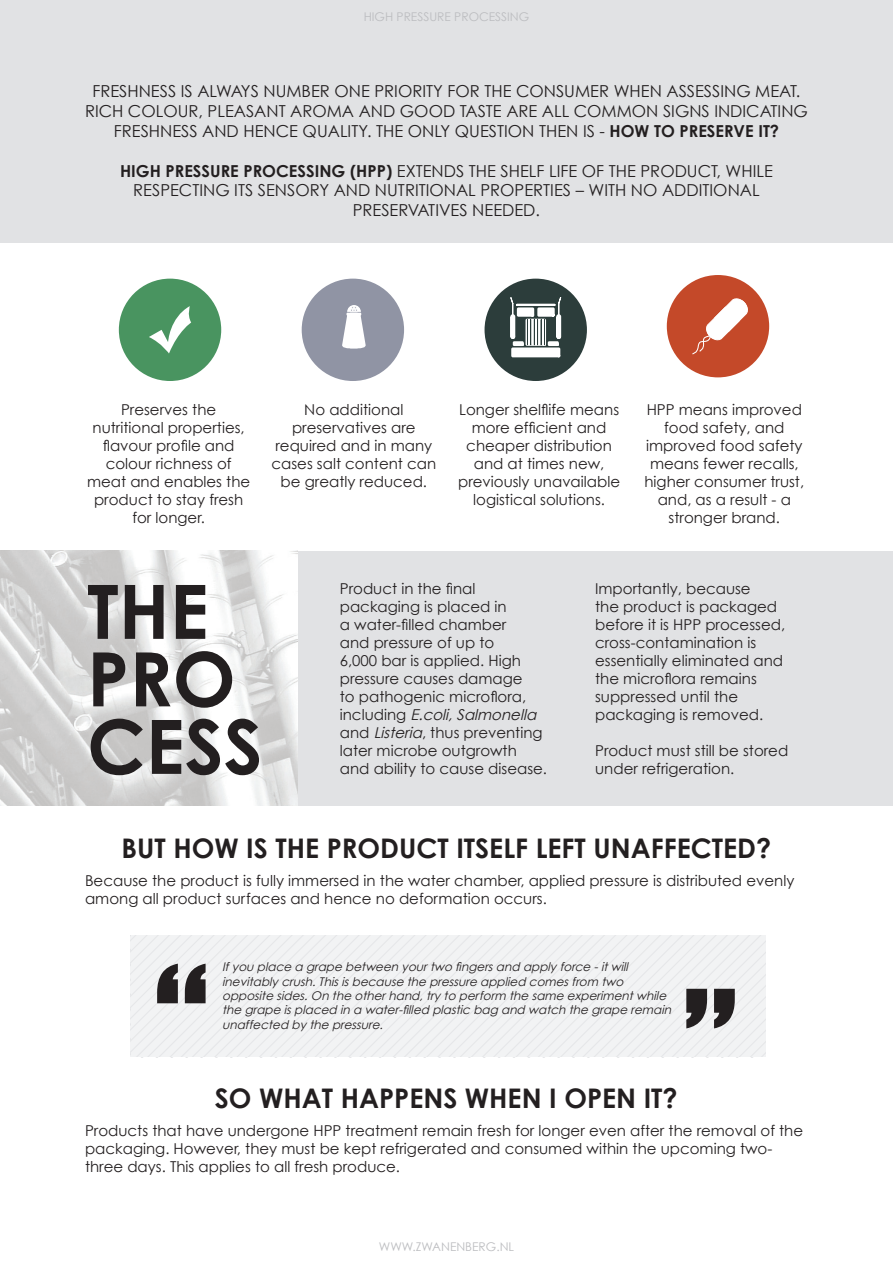
<style>
.page{position:relative;width:893px;height:1263px;background:#fff}
.page>*{position:absolute;margin:0;border:0;box-sizing:border-box;transform-origin:0 0}
.t1{font:183px "JCH Ead A";color:#231f20}
.t2{font:700 75px/67.5px "Century Gothic";color:#231f20}
.t3{font:700 27px "Century Gothic";color:#231f20}
.t4{font:16.5px/19.8px "Century Gothic";color:#231f20;text-align:center}
.t5{font:15px/18px "Century Gothic";color:#231f20}
.t6{font:italic 15px "Century Gothic";color:#231f20}
.t7{font:italic 12px/14.4px "Century Gothic";color:#231f20}
.t8{font:12px "Century Gothic";color:#bcbdc0}
.s1{font-weight:700}
.s2{font-style:italic}
</style>
<div class="page">
<div style="left:0;top:0;width:893px;height:242px;background:#e1e2e4"></div>
<div style="left:0;top:551px;width:893px;height:255px;background:#e1e2e4"></div>
<img style="left:0;top:551px;width:298px;height:255px">
<svg style="left:350px;top:935px;width:415px;height:122px"></svg>
<div style="left:485px;top:279px;width:102px;height:102px;background:#2c3d3b;border-radius:50%"></div>
<svg style="left:510px;top:297px;width:52px;height:61px"></svg>
<div style="left:667px;top:275px;width:102px;height:102px;background:#c44929;border-radius:50%"></div>
<svg style="left:692px;top:298px;width:56px;height:57px"></svg>
<div style="left:302px;top:279px;width:102px;height:102px;background:#9094a4;border-radius:50%"></div>
<svg style="left:342px;top:305px;width:24px;height:43px"></svg>
<div style="left:119px;top:279px;width:102px;height:102px;background:#499460;border-radius:50%"></div>
<svg style="left:149px;top:306px;width:42px;height:47px"></svg>
<p class="t8" style="left:364px;top:9px;width:167px">HIGH PRESSURE PROCESSING</p>
<p class="t4" style="left:85px;top:81px;width:724px">FRESHNESS IS ALWAYS NUMBER ONE PRIORITY FOR THE CONSUMER WHEN ASSESSING MEAT.<br>RICH COLOUR, PLEASANT AROMA AND GOOD TASTE ARE ALL COMMON SIGNS INDICATING<br>FRESHNESS AND HENCE QUALITY. THE ONLY QUESTION THEN IS - <span class="s1">HOW TO PRESERVE IT?</span></p>
<p class="t4" style="left:120px;top:161px;width:654px"><span class="s1">HIGH PRESSURE PROCESSING (HPP)</span> EXTENDS THE SHELF LIFE OF THE PRODUCT, WHILE<br>RESPECTING ITS SENSORY AND NUTRITIONAL PROPERTIES – WITH NO ADDITIONAL<br>PRESERVATIVES NEEDED.</p>
<p class="t5" style="left:87px;top:401px;width:165px;text-align:center">Preserves the nutritional properties, flavour profile and colour richness of meat and enables the product to stay fresh for longer.</p>
<p class="t5" style="left:271px;top:401px;width:166px;text-align:center">No additional preservatives are required and in many cases salt content can be greatly reduced.</p>
<p class="t5" style="left:458px;top:401px;width:163px;text-align:center">Longer shelflife means more efficient and cheaper distribution and at times new, previously unavailable logistical solutions.</p>
<p class="t5" style="left:644px;top:401px;width:161px;text-align:center">HPP means improved food safety, and improved food safety means fewer recalls, higher consumer trust, and, as a result a&shy;stronger brand.</p>
<h2 class="t2" style="left:87px;top:576px;width:177px">THE<br>PRO<br>CESS</h2>
<p class="t5" style="left:340px;top:579px;width:188px">Product in the final packaging is placed in<br>a water-filled chamber and pressure of up to<br>6,000 bar is applied. High pressure causes damage to pathogenic microflora,</p>
<p class="t6" style="left:448px;top:705px;width:93px">, Salmonella</p>
<p class="t5" style="left:422px;top:705px;width:122px;text-indent:-82px">including <span class="s2">.E<br></span>, thus preventing</p>
<p class="t6" style="left:423px;top:705px;width:31px">coli</p>
<p class="t5" style="left:340px;top:723px;width:209px">a n d <span class="s2">Listeria<br></span>later microbe outgrowth and ability to cause disease.</p>
<p class="t5" style="left:595px;top:579px;width:192px">Importantly, because<br>the product is packaged before isit HPP processed, cross-contamination is essentially eliminated and the microflora remains suppressed until the packaging is removed.</p>
<p class="t5" style="left:595px;top:741px;width:195px">Product must still be stored under refrigeration.</p>
<h3 class="t3" style="left:122px;top:831px;width:651px">BUT HOW IS THE PRODUCT ITSELF LEFT UNAFFECTED?</h3>
<p class="t5" style="left:85px;top:871px;width:711px">Because the product is fully immersed in the water chamber, applied pressure is distributed evenly among all product surfaces and hence no deformation occurs.</p>
<h1 class="t1" style="left:220px;top:1027px;width:78px;rotate:-180deg">"</h1>
<p class="t7" style="left:312px;top:959px;width:321px;text-indent:-90px">If you place a grape between your two fingers and apply force it- will . This is because the pressure applied comes from two</p>
<p class="t7" style="left:222px;top:974px;width:94px">inevitably crush</p>
<p class="t7" style="left:222px;top:988px;width:453px">opposite sides<br>the grape is placed in a water filled plastic bag and watch the grape remain</p>
<p class="t7" style="left:420px;top:988px;width:251px">, try to perform the same experiment while</p>
<p class="t7" style="left:304px;top:988px;width:120px">. On the other hand</p>
<p class="t7" style="left:398px;top:1003px;width:9px">-</p>
<p class="t7" style="left:222px;top:1017px;width:162px">unaffected by the pressure</p>
<p class="t7" style="left:379px;top:1017px;width:8px">.</p>
<h1 class="t1" style="left:672px;top:965px;width:78px">"</h1>
<h3 class="t3" style="left:215px;top:1081px;width:464px">SO WHAT HAPPENS WHEN I OPEN IT?</h3>
<p class="t5" style="left:85px;top:1121px;width:720px">Products that have undergone HPP treatment remain fresh for longer even after the removal of the</p>
<p class="t5" style="left:85px;top:1157px;width:316px">three days. This applies to all fresh produce.</p>
<p class="t5" style="left:85px;top:1139px;width:689px">packaging. However, they must be kept refrigerated and consumed within the upcoming two-</p>
<p class="t8" style="left:379px;top:1239px;width:137px">WWW.ZWANENBERG.NL</p>
</div>
